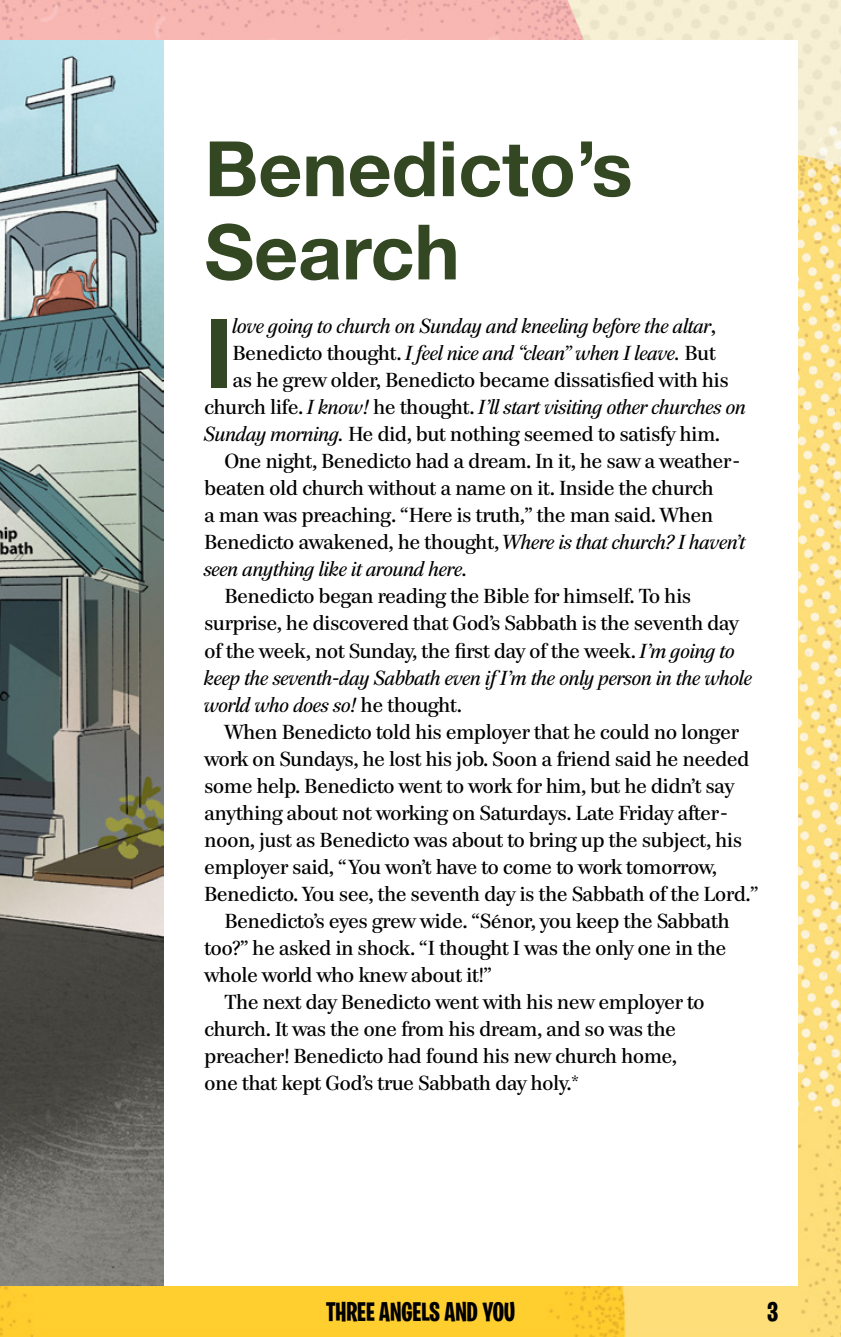
<style>
.page{position:relative;width:841px;height:1337px;background:#fff}
.page>*{position:absolute;margin:0;border:0;box-sizing:border-box;transform-origin:0 0}
.t1{font:700 95.85px "Helvetica Neue";color:#324722}
.t2{font:700 76.5px/83.2px "Helvetica Neue";color:#324722}
.t3{font:700 27px "Burbank Big Condensed";color:#000}
.t4{font:20.25px/27px "Paperback 48";color:#000}
.t5{font:italic 20.25px "Paperback 48";color:#000}
.s1{font-style:normal}
.s2{font-style:italic}
</style>
<div class="page">
<img style="left:0;top:0;width:840px;height:1336px">
<div style="left:0;top:40px;width:797px;height:1245px;background:#fff"></div>
<img style="left:0;top:40px;width:164px;height:1245px">
<h2 class="t2" style="left:204px;top:129px;width:429px">Benedicto’s<br>Search</h2>
<h1 class="t1" style="left:204px;top:278px;width:30px">I</h1>
<p class="t5" style="left:233px;top:315px;width:484px">love going to church on Sunday and kneeling before the altar<span class="s1">,</span></p>
<p class="t5" style="left:233px;top:342px;width:484px"><span class="s1">Benedicto thought.</span> I feel nice and “clean” when I leave. <span class="s1">But</span></p>
<p class="t4" style="left:233px;top:367px;width:497px">as he grew older, Benedicto became dissatisfied with his</p>
<p class="t5" style="left:204px;top:396px;width:543px"><span class="s1">church life.</span> I know! <span class="s1">he thought.</span> I’ll start visiting other churches on</p>
<p class="t4" style="left:204px;top:421px;width:517px"><span class="s2">Sunday morning.</span> He did, but nothing seemed to satisfy him.</p>
<p class="t4" style="left:225px;top:448px;width:516px">One night, Benedicto had a dream. In it, he saw a weather-</p>
<p class="t4" style="left:204px;top:475px;width:510px">beaten old church without a name on it. Inside the church</p>
<p class="t4" style="left:204px;top:502px;width:510px">a man was preaching. “Here is truth,” the man said. When</p>
<p class="t4" style="left:204px;top:529px;width:542px">Benedicto awakened, he thought, <span class="s2">Where is that church? I haven’t</span></p>
<p class="t5" style="left:204px;top:558px;width:264px">seen anything like it around here.</p>
<p class="t4" style="left:204px;top:583px;width:549px;text-indent:20px">Benedicto began reading the Bible for himself. To his surprise, he discovered that God’s Sabbath is the seventh day of the week, not Sunday, the first day of the week. <span class="s2">I’m going to keep the seventh-day Sabbath even if I’m the only person in the whole world who does so!</span> he thought.</p>
<p class="t4" style="left:225px;top:718px;width:515px">When Benedicto told his employer that he could no longer</p>
<p class="t4" style="left:204px;top:745px;width:546px">work on Sundays, he lost his job. Soon a friend said he needed</p>
<p class="t4" style="left:204px;top:772px;width:531px">some help. Benedicto went to work for him, but he didn’t say</p>
<p class="t4" style="left:204px;top:799px;width:524px">anything about not working on Saturdays. Late Friday after-</p>
<p class="t4" style="left:204px;top:826px;width:538px">noon, just as Benedicto was about to bring up the subject, his</p>
<p class="t4" style="left:204px;top:853px;width:513px">employer said, “ You won’t have to come to work tomorrow,</p>
<p class="t4" style="left:204px;top:880px;width:555px">Benedicto. You see, the seventh day is the Sabbath of the Lord.”</p>
<p class="t4" style="left:225px;top:907px;width:506px">Benedicto’s eyes grew wide. “Sénor, you keep the Sabbath</p>
<p class="t4" style="left:204px;top:934px;width:523px">too?” he asked in shock. “I thought I was the only one in the</p>
<p class="t4" style="left:204px;top:961px;width:288px">whole world who knew about it!”</p>
<p class="t4" style="left:225px;top:988px;width:481px">The next day Benedicto went with his new employer to</p>
<p class="t4" style="left:204px;top:1015px;width:473px">church. It was the one from his dream, and so was the</p>
<p class="t4" style="left:204px;top:1042px;width:474px">preacher! Benedicto had found his new church home,</p>
<p class="t4" style="left:204px;top:1069px;width:375px">one that kept God’s true Sabbath day holy.*</p>
<h3 class="t3" style="left:326px;top:1295px;width:190px">THREE ANGELS AND YOU</h3>
<h3 class="t3" style="left:767px;top:1295px;width:12px">3</h3>
</div>
